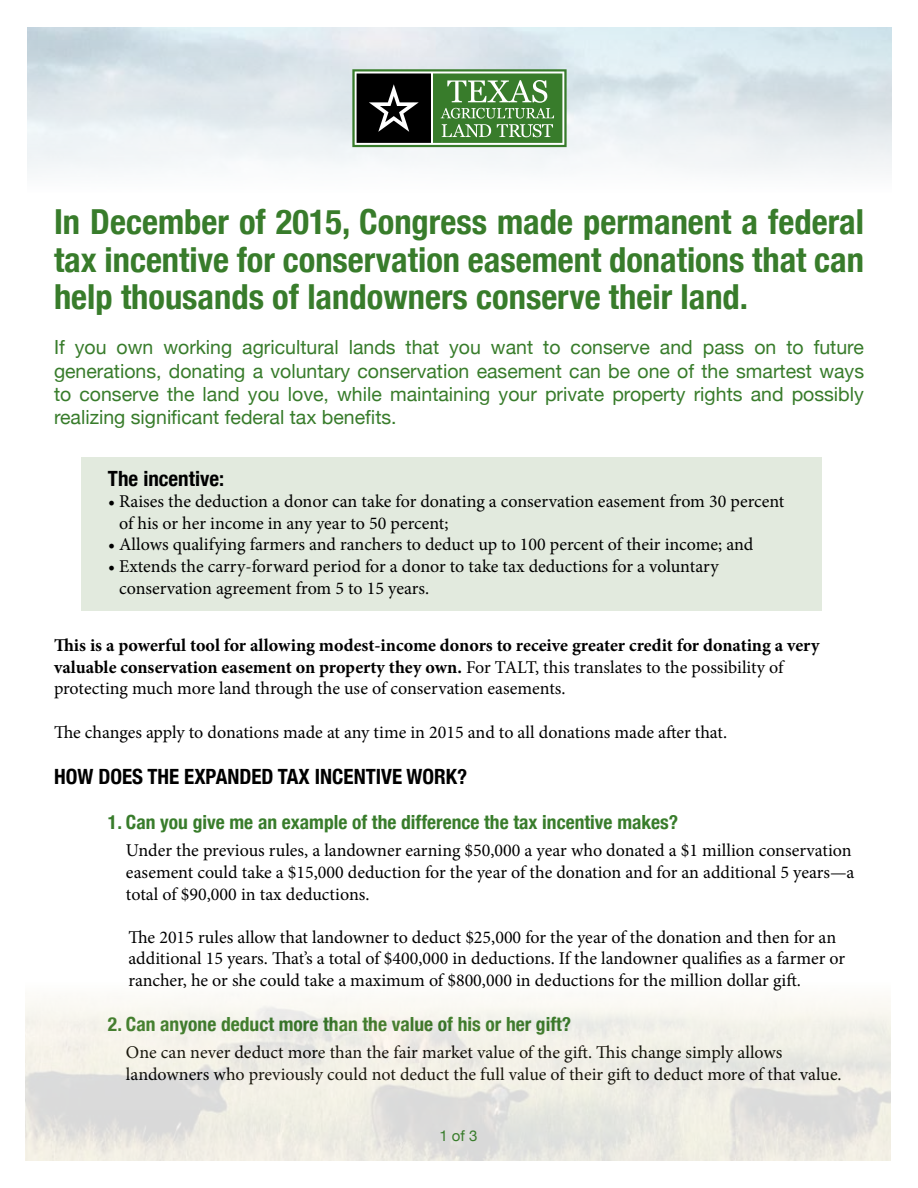
<style>
.page{position:relative;width:918px;height:1188px;background:#fff}
.page>*{position:absolute;margin:0;border:0;box-sizing:border-box;transform-origin:0 0}
.t1{font:700 condensed 34.5px/37.5px "Helvetica Neue";color:#387c2b;text-align:justify}
.t2{font:700 condensed 21px "Helvetica Neue";color:#000}
.t3{font:19.5px/23.4px "Helvetica Neue";color:#387c2b;text-align:justify}
.t4{font:700 condensed 19.5px "Helvetica Neue";color:#387c2b}
.t5{font:18px/21.6px "Minion Pro";color:#000}
.t6{font:700 18px/21.6px "Minion Pro";color:#000}
.t7{font:15px "Helvetica Neue";color:#387c2b}
.s1{font-weight:400}
</style>
<div class="page">
<div style="left:81px;top:457px;width:741px;height:154px;background:#e2eade"></div>
<svg style="left:352px;top:69px;width:215px;height:78px;background:#507349"></svg>
<h1 class="t1" style="left:54px;top:201px;width:812px">In December of 2015, Congress made permanent a federal tax incentive for conservation easement donations that can help thousands of landowners conserve their land.</h1>
<p class="t3" style="left:54px;top:337px;width:812px">If you own working agricultural lands that you want to conserve and pass on to future generations, donating a voluntary conservation easement can be one of the smartest ways to conserve the land you love, while maintaining your private property rights and possibly realizing significant federal tax benefits.</p>
<p class="t2" style="left:108px;top:461px;width:118px">The incentive:</p>
<p class="t5" style="left:119px;top:491px;width:667px;text-indent:-11px">• Raises the deduction a donor can take for donating a conservation easement from 30 percent of his or her income in any year to 50 percent;</p>
<p class="t5" style="left:108px;top:534px;width:647px">• Allows qualifying farmers and ranchers to deduct up to 100 percent of their income; and</p>
<p class="t5" style="left:119px;top:555px;width:601px;text-indent:-11px">• Extends the carry-forward period for a donor to take tax deductions for a voluntary conservation agreement from 5 to 15 years.</p>
<p class="t6" style="left:54px;top:634px;width:767px">This is a powerful tool for allowing modest-income donors to receive greater credit for donating a very valuable conservation easement on property they own. <span class="s1">For TALT, this translates to the possibility of protecting much more land through the use of conservation easements.</span></p>
<p class="t5" style="left:54px;top:721px;width:675px">The changes apply to donations made at any time in 2015 and to all donations made after that.</p>
<p class="t2" style="left:54px;top:759px;width:415px">HOW DOES THE EXPANDED TAX INCENTIVE WORK?</p>
<p class="t4" style="left:108px;top:806px;width:572px">1. Can you give me an example of the difference the tax incentive makes?</p>
<p class="t5" style="left:126px;top:840px;width:730px">Under the previous rules, a landowner earning $50,000 a year who donated a $1 million conservation easement could take a $15,000 deduction for the year of the donation and for an additional 5 years—a total of $90,000 in tax deductions.</p>
<p class="t5" style="left:128px;top:926px;width:718px">The 2015 rules allow that landowner to deduct $25,000 for the year of the donation and then for an additional 15 years. That’s a total of $400,000 in deductions. If the landowner qualifies as a farmer or rancher, he or she could take a maximum of $800,000 in deductions for the million dollar gift.</p>
<p class="t4" style="left:108px;top:1008px;width:465px">2. Can anyone deduct more than the value of his or her gift?</p>
<p class="t5" style="left:126px;top:1041px;width:717px">One can never deduct more than the fair market value of the gift. This change simply allows landowners who previously could not deduct the full value of their gift to deduct more of that value.</p>
<p class="t7" style="left:439px;top:1125px;width:40px">1 of 3</p>
</div>
